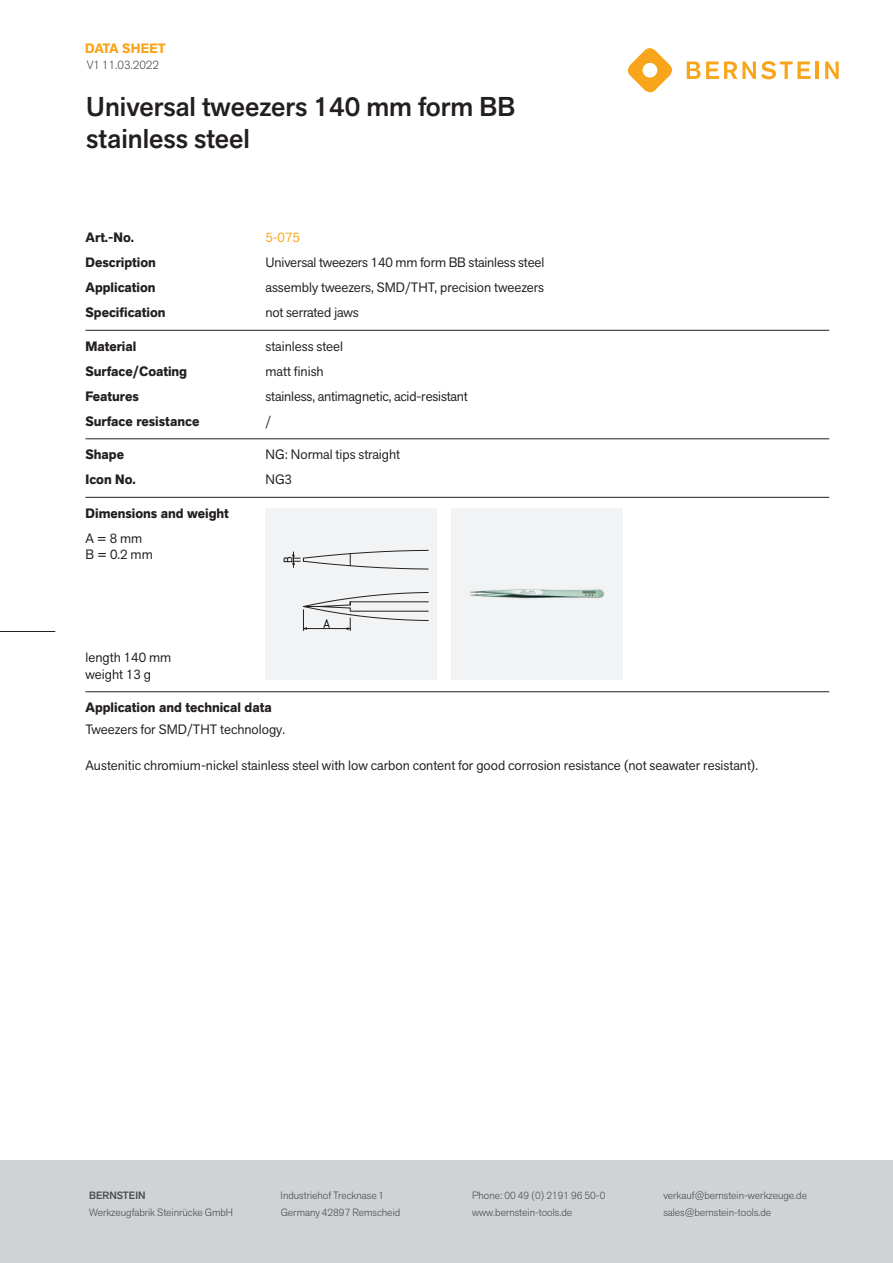
<style>
.page{position:relative;width:893px;height:1263px;background:#fff}
.page>*{position:absolute;margin:0;border:0;box-sizing:border-box;transform-origin:0 0}
.t1{font:500 27px/32.4px "Akzid Grtsk Next";color:#231f20}
.t2{font:13.5px/16.2px "Akzid Grtsk Next";color:#231f20}
.t3{font:700 13.5px "Akzid Grtsk Next";color:#231f20}
.t4{font:700 13.5px "Akzid Grtsk Next";letter-spacing:-.01em;color:#f9a51b}
.t5{font:13.5px "Akzid Grtsk Next";color:#f9a51b}
.t6{font:13.5px "ISOCPEUR";color:#000001}
.t7{font:300 12px "Akzid Grtsk Next";color:#4b4c4d}
.t8{font:300 10.5px "Akzid Grtsk Next";color:#4b4c4d}
.t9{font:500 10.5px "Akzid Grtsk Next";color:#4b4c4d}
</style>
<div class="page">
<div style="left:0;top:1161px;width:893px;height:102px;background:#d1d2d4"></div>
<hr style="left:86px;top:330px;width:743px;height:1px;background:#231f20">
<hr style="left:86px;top:439px;width:743px;height:1px;background:#231f20">
<hr style="left:86px;top:497px;width:743px;height:1px;background:#231f20">
<hr style="left:86px;top:691px;width:743px;height:1px;background:#231f20">
<div style="left:451px;top:508px;width:171px;height:171px;background:#f2f3f4"></div>
<img style="left:470px;top:589px;width:134px;height:10px">
<div style="left:266px;top:508px;width:171px;height:172px;background:#f2f3f4"></div>
<svg style="left:292px;top:550px;width:137px;height:20px"></svg>
<svg style="left:302px;top:592px;width:127px;height:38px"></svg>
<svg style="left:627px;top:48px;width:45px;height:45px"></svg>
<svg style="left:687px;top:61px;width:123px;height:18px"></svg>
<hr style="left:815px;top:62px;width:4px;height:17px;background:#f9a51b">
<svg style="left:825px;top:62px;width:14px;height:17px"></svg>
<hr style="left:0;top:631px;width:55px;height:1px;background:#231f20">
<p class="t4" style="left:85px;top:39px;width:82px">DATA SHEET</p>
<p class="t7" style="left:87px;top:57px;width:74px">V1 11.03.2022</p>
<h1 class="t1" style="left:86px;top:90px;width:430px">Universal tweezers 140 mm form BB stainless steel</h1>
<p class="t3" style="left:86px;top:229px;width:50px">Art.-No.</p>
<p class="t5" style="left:265px;top:229px;width:36px">5-075</p>
<p class="t3" style="left:86px;top:254px;width:72px">Description</p>
<p class="t2" style="left:265px;top:254px;width:280px">Universal tweezers 140 mm form BB stainless steel</p>
<p class="t3" style="left:86px;top:279px;width:72px">Application</p>
<p class="t2" style="left:265px;top:279px;width:280px">assembly tweezers, SMD/THT, precision tweezers</p>
<p class="t3" style="left:86px;top:304px;width:82px">Specification</p>
<p class="t2" style="left:265px;top:304px;width:95px">not serrated jaws</p>
<p class="t3" style="left:86px;top:337px;width:52px">Material</p>
<p class="t2" style="left:265px;top:338px;width:79px">stainless steel</p>
<p class="t3" style="left:86px;top:362px;width:103px">Surface/Coating</p>
<p class="t2" style="left:265px;top:363px;width:60px">matt finish</p>
<p class="t3" style="left:86px;top:387px;width:55px">Features</p>
<p class="t2" style="left:265px;top:388px;width:204px">stainless, antimagnetic, acid-resistant</p>
<p class="t3" style="left:86px;top:412px;width:115px">Surface resistance</p>
<p class="t2" style="left:265px;top:413px;width:7px">/</p>
<p class="t3" style="left:86px;top:446px;width:40px">Shape</p>
<p class="t2" style="left:265px;top:446px;width:136px">NG: Normal tips straight</p>
<p class="t3" style="left:86px;top:471px;width:52px">Icon No.</p>
<p class="t2" style="left:265px;top:471px;width:28px">NG3</p>
<p class="t3" style="left:86px;top:504px;width:145px">Dimensions and weight</p>
<p class="t6" style="left:279px;top:563px;width:9px;rotate:-90deg">B</p>
<p class="t2" style="left:86px;top:530px;width:69px">A = 8 mm<br>B = 0.2 mm</p>
<p class="t6" style="left:323px;top:614px;width:9px">A</p>
<p class="t2" style="left:86px;top:649px;width:87px">length 140 mm weight 13 g</p>
<p class="t3" style="left:86px;top:698px;width:188px">Application and technical data</p>
<p class="t2" style="left:86px;top:721px;width:201px">Tweezers for SMD/THT technology.</p>
<p class="t2" style="left:86px;top:757px;width:674px">Austenitic chromium-nickel stainless steel with low carbon content for good corrosion resistance (not seawater resistant).</p>
<p class="t9" style="left:89px;top:1189px;width:58px">BERNSTEIN</p>
<p class="t8" style="left:281px;top:1189px;width:105px">Industriehof Trecknase 1</p>
<p class="t8" style="left:472px;top:1189px;width:135px">Phone: 00 49 (0) 2191 96 50-0</p>
<p class="t8" style="left:663px;top:1189px;width:145px">verkauf@bernstein-werkzeuge.de</p>
<p class="t8" style="left:89px;top:1205px;width:145px">Werkzeugfabrik Steinrücke GmbH</p>
<p class="t8" style="left:281px;top:1205px;width:121px">Germany 42897 Remscheid</p>
<p class="t8" style="left:472px;top:1205px;width:102px">www.bernstein-tools.de</p>
<p class="t8" style="left:663px;top:1205px;width:109px">sales@bernstein-tools.de</p>
</div>
